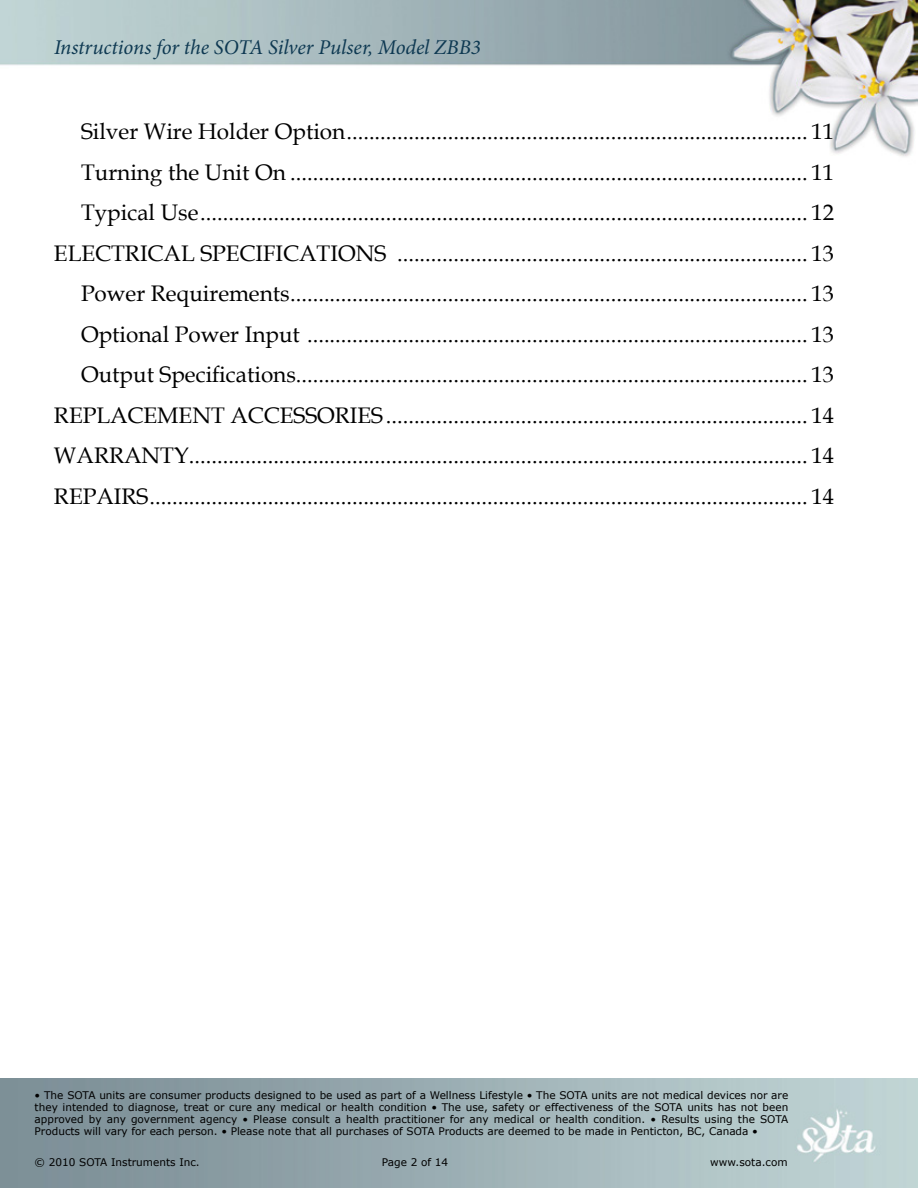
<style>
.page{position:relative;width:918px;height:1188px;background:#fff}
.page>*{position:absolute;margin:0;border:0;box-sizing:border-box;transform-origin:0 0}
.t1{font:22.5px/40.5px "Book Antiqua";color:#000;text-align:right}
.t2{font:italic 21px "Minion Pro";letter-spacing:-.005em;color:#0e3952}
.t3{font:10.5px/12px "Verdana";color:#000;text-align:justify}
</style>
<div class="page">
<img style="left:0;top:0;width:918px;height:157px">
<img style="left:0;top:1079px;width:918px;height:109px">
<p class="t2" style="left:54px;top:33px;width:428px">Instructions for the SOTA Silver Pulser, Model ZBB3</p>
<p class="t1" style="left:54px;top:111px;width:782px">Silver Wire Holder Option.................................................................................. 11<br>Turning the Unit On ............................................................................................ 11<br>Typical Use............................................................................................................ 12<br>ELECTRICAL SPECIFICATIONS ......................................................................... 13<br>Power Requirements............................................................................................ 13<br>Optional Power Input ......................................................................................... 13<br>Output Specifications........................................................................................... 13<br>REPLACEMENT ACCESSORIES........................................................................... 14<br>WARRANTY.............................................................................................................. 14<br>REPAIRS..................................................................................................................... 14</p>
<p class="t3" style="left:35px;top:1089px;width:755px">• The SOTA units are consumer products designed to be used as part of a Wellness Lifestyle • The SOTA units are not medical devices nor are they intended to diagnose, treat or cure any medical or health condition • The use, safety or effectiveness of the SOTA units has not been approved by any government agency • Please consult a health practitioner for any medical or health condition. • Results using the SOTA Products will vary for each person. • Please note that all purchases of SOTA Products are deemed to be made in Penticton, BC, Canada •</p>
<p class="t3" style="left:35px;top:1155px;width:167px">© 2010 SOTA Instruments Inc.</p>
<p class="t3" style="left:382px;top:1155px;width:68px">Page 2 of 14</p>
<p class="t3" style="left:710px;top:1155px;width:79px">www.sota.com</p>
</div>
